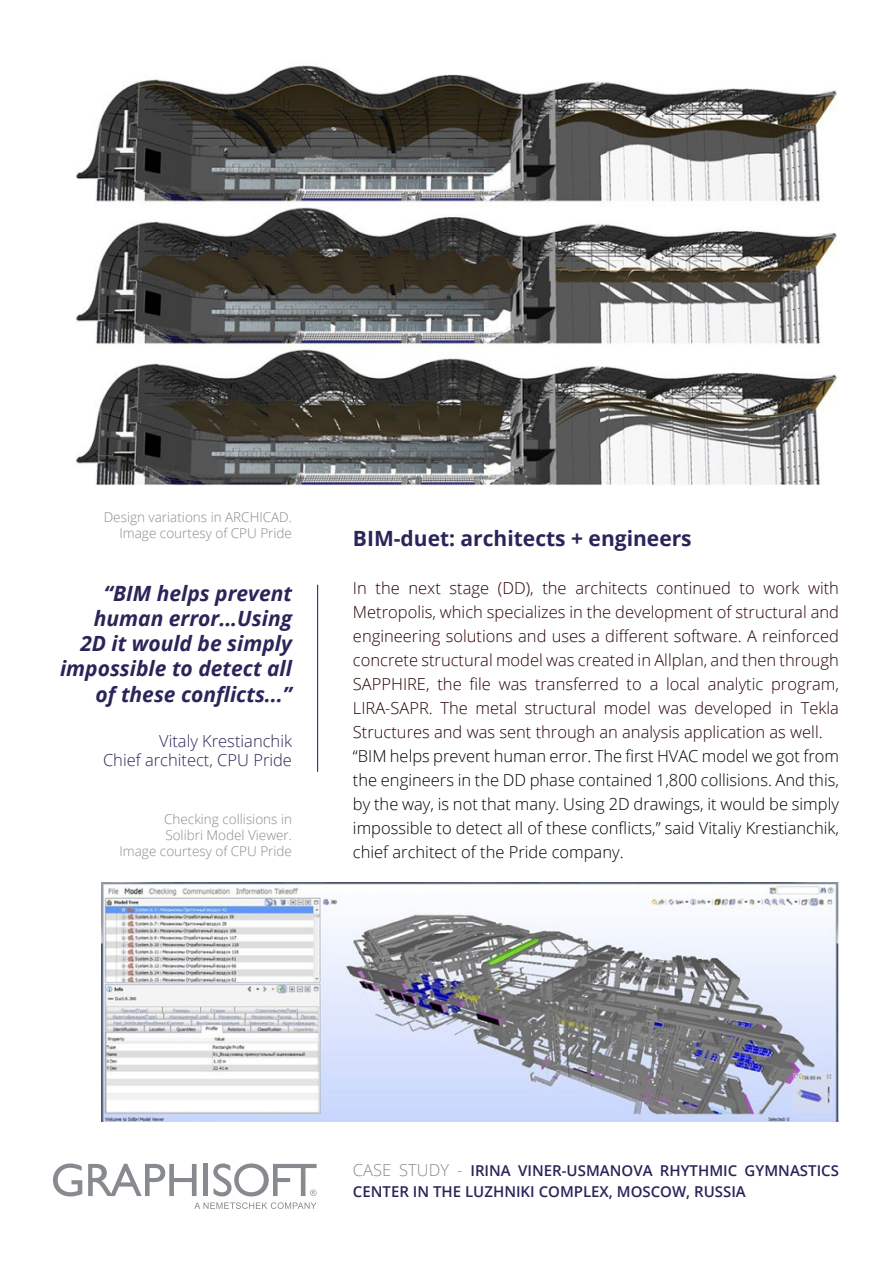
<style>
.page{position:relative;width:893px;height:1263px;background:#fff}
.page>*{position:absolute;margin:0;border:0;box-sizing:border-box;transform-origin:0 0}
.t1{font:italic 700 21px/25.2px "Open Sans";color:#292559;text-align:right}
.t2{font:700 21px "Open Sans";color:#292559}
.t3{font:300 16.5px/24px "Open Sans";color:#290000;text-align:justify}
.t4{font:300 16.5px/24px "Open Sans";color:#000;text-align:justify}
.t5{font:300 16.5px/19.8px "Open Sans";color:#292559;text-align:right}
.t6{font:600 15px/21px "Open Sans";color:#292559}
.t7{font:300 13.5px/16.2px "Open Sans";color:#878a8e;text-align:right}
.s1{font-weight:300;font-size:16.5px;color:#878a8e}
</style>
<div class="page">
<svg style="left:53px;top:1163px;width:29px;height:33px"></svg>
<svg style="left:88px;top:1164px;width:109px;height:32px"></svg>
<div style="left:203px;top:1163px;width:5px;height:33px;background:#878a8e"></div>
<svg style="left:213px;top:1163px;width:104px;height:33px"></svg>
<svg style="left:194px;top:1202px;width:123px;height:7px"></svg>
<img style="left:76px;top:65px;width:761px;height:421px">
<img style="left:101px;top:883px;width:738px;height:238px">
<hr style="left:317px;top:585px;width:1px;height:187px;background:#1f1261">
<p class="t7" style="left:104px;top:508px;width:190px">Design variations in ARCHICAD.<br>Image courtesy of CPU Pride</p>
<p class="t1" style="left:60px;top:580px;width:234px">“BIM helps prevent human error...Using<br>2D it would be simply impossible to detect all of these conflicts...”</p>
<p class="t5" style="left:103px;top:730px;width:190px">Vitaly Krestianchik<br>Chief architect, CPU Pride</p>
<p class="t7" style="left:119px;top:810px;width:174px">Checking collisions in<br>Solibri Model Viewer.<br>Image courtesy of CPU Pride</p>
<p class="t2" style="left:353px;top:523px;width:340px">BIM-duet: architects + engineers</p>
<p class="t3" style="left:353px;top:575px;width:488px">In the next stage (DD), the architects continued to work with Metropolis, which specializes in the development of structural and engineering solutions and uses a different software. A reinforced concrete structural model was created in Allplan, and then through SAPPHIRE, the file was transferred to a local analytic program, LIRA-SAPR. The metal structural model was developed in Tekla Structures and was sent through an analysis application as well.</p>
<p class="t4" style="left:353px;top:743px;width:488px">“BIM helps prevent human error. The first HVAC model we got from the engineers in the DD phase contained 1,800 collisions. And this, by the way, is not that many. Using 2D drawings, it would be simply impossible to detect all of these conflicts,” said Vitaliy Krestianchik, chief architect of the Pride company.</p>
<p class="t6" style="left:353px;top:1160px;width:488px"><span class="s1">CASE STUDY -</span> IRINA VINER-USMANOVA RHYTHMIC GYMNASTICS<br>CENTER IN THE LUZHNIKI COMPLEX, MOSCOW, RUSSIA</p>
</div>
